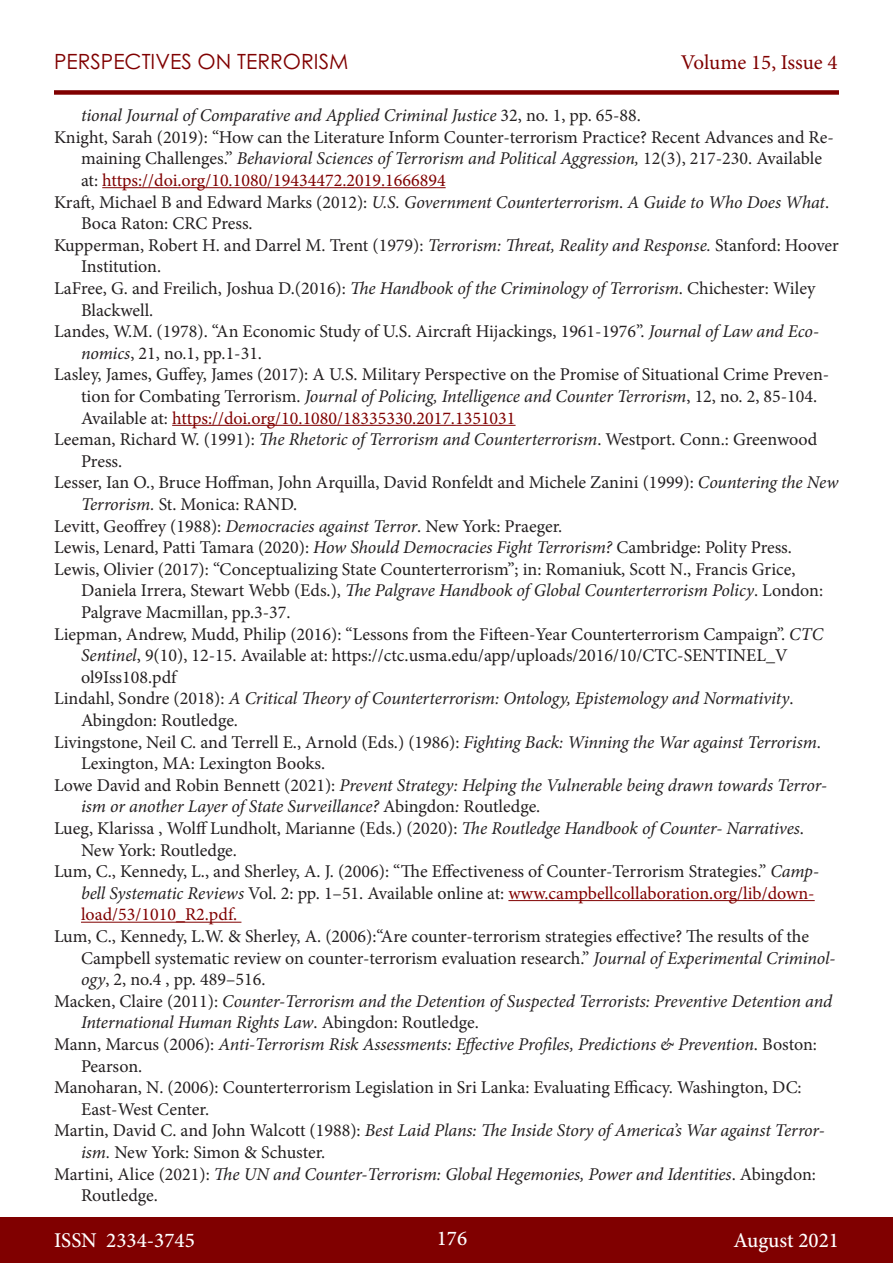
<style>
.page{position:relative;width:893px;height:1263px;background:#fff}
.page>*{position:absolute;margin:0;border:0;box-sizing:border-box;transform-origin:0 0}
.t1{font:500 21px "Minion Pro";color:#fff}
.t2{font:21px "Century Gothic Pro";color:#800000}
.t3{font:21px "Minion Pro";letter-spacing:-.005em;color:#800000}
.Normal__Web{font:18px/21.6px "Minion Pro";color:#231f20}
.Normal__Web-2{font:italic 18px/21.6px "Minion Pro";letter-spacing:-.01em;color:#231f20}
.s1{font-style:normal}
.s2{font-style:italic}
.s3{color:#800000}
</style>
<div class="page">
<div style="left:0;top:1217px;width:893px;height:46px;background:#800000"></div>
<div style="left:54px;top:90px;width:785px;height:5px;background:#800000"></div>
<hr style="left:102px;top:187px;width:344px;height:1px;background:#800000">
<hr style="left:172px;top:425px;width:344px;height:1px;background:#800000">
<hr style="left:508px;top:900px;width:307px;height:1px;background:#800000">
<hr style="left:81px;top:922px;width:160px;height:1px;background:#800000">
<p class="t2" style="left:54px;top:49px;width:296px">PERSPECTIVES ON TERRORISM</p>
<p class="t3" style="left:681px;top:48px;width:158px">Volume 15, Issue 4</p>
<p class="Normal__Web-2" style="left:81px;top:105px;width:561px">tional Journal of Comparative and Applied Criminal Justice <span class="s1">32, no. 1, pp. 65-88.</span></p>
<p class="Normal__Web" style="left:81px;top:126px;width:754px;text-indent:-27px">Knight, Sarah (2019): “How can the Literature Inform Counter-terrorism Practice? Recent Advances and Re&shy;maining Challenges.” <span class="s2">Behavioral Sciences of Terrorism and Political Aggression,</span> 12(3), 217-230. Available at: <span class="s3">https://doi.org/10.1080/19434472.2019.1666894</span></p>
<p class="Normal__Web" style="left:81px;top:191px;width:750px;text-indent:-27px">Kraft, Michael B and Edward Marks (2012): <span class="s2">U.S. Government Counterterrorism</span>. <span class="s2">A Guide to Who Does What</span>.<br>Boca Raton: CRC Press.</p>
<p class="Normal__Web" style="left:81px;top:234px;width:759px;text-indent:-27px">Kupperman, Robert H. and Darrel M. Trent (1979): <span class="s2">Terrorism: Threat, Reality and Response.</span> Stanford: Hoover<br>Institution.</p>
<p class="Normal__Web" style="left:81px;top:277px;width:736px;text-indent:-27px">LaFree, G. and Freilich, Joshua D.(2016): <span class="s2">The Handbook of the Criminology of Terrorism</span>. Chichester: Wiley<br>Blackwell.</p>
<p class="Normal__Web" style="left:81px;top:321px;width:740px;text-indent:-27px">Landes, W.M. (1978). “An Economic Study of U.S. Aircraft Hijackings, 1961-1976”. <span class="s2">Journal of Law and Eco&shy;nomics</span>, 21, no.1, pp.1-31.</p>
<p class="Normal__Web" style="left:81px;top:364px;width:750px;text-indent:-27px">Lasley, James, Guffey, James (2017): A U.S. Military Perspective on the Promise of Situational Crime Preven&shy;tion for Combating Terrorism. <span class="s2">Journal of Policing, Intelligence and Counter Terrorism</span>, 12, no. 2, 85-104.<br>Available at: <span class="s3">https://doi.org/10.1080/18335330.2017.1351031</span></p>
<p class="Normal__Web" style="left:81px;top:429px;width:738px;text-indent:-27px">Leeman, Richard W. (1991): <span class="s2">The Rhetoric of Terrorism and Counterterrorism</span>. Westport. Conn.: Greenwood<br>Press.</p>
<p class="Normal__Web" style="left:81px;top:472px;width:759px;text-indent:-27px">Lesser, Ian O., Bruce Hoffman, John Arquilla, David Ronfeldt and Michele Zanini (1999): <span class="s2">Countering the New<br>Terrorism.</span> St. Monica: RAND.</p>
<p class="Normal__Web" style="left:54px;top:515px;width:510px">Levitt, Geoffrey (1988): <span class="s2">Democracies against Terror</span>. New York: Praeger.</p>
<p class="Normal__Web" style="left:54px;top:537px;width:739px">Lewis, Lenard, Patti Tamara (2020): <span class="s2">How Should Democracies Fight Terrorism?</span> Cambridge: Polity Press.</p>
<p class="Normal__Web" style="left:81px;top:558px;width:744px;text-indent:-27px">Lewis, Olivier (2017): “Conceptualizing State Counterterrorism”; in: Romaniuk, Scott N., Francis Grice,<br>Daniela Irrera, Stewart Webb (Eds.), <span class="s2">The Palgrave Handbook of Global Counterterrorism Policy</span>. London:<br>Palgrave Macmillan, pp.3-37.</p>
<p class="Normal__Web" style="left:81px;top:623px;width:744px;text-indent:-27px">Liepman, Andrew, Mudd, Philip (2016): “Lessons from the Fifteen-Year Counterterrorism Campaign”. <span class="s2">CTC<br>Sentinel</span>, 9(10), 12-15. Available at: https://ctc.usma.edu/app/uploads/2016/10/CTC-SENTINEL_V ol9Iss108.pdf</p>
<p class="Normal__Web-2" style="left:81px;top:688px;width:714px;text-indent:-27px"><span class="s1">Lindahl, Sondre (2018):</span> A Critical Theory of Counterterrorism: Ontology, Epistemology and Normativity<span class="s1">.<br>Abingdon: Routledge.</span></p>
<p class="Normal__Web" style="left:81px;top:731px;width:741px;text-indent:-27px">Livingstone, Neil C. and Terrell E., Arnold (Eds.) (1986): <span class="s2">Fighting Back: Winning the War against Terrorism</span>.<br>Lexington, MA: Lexington Books.</p>
<p class="Normal__Web-2" style="left:81px;top:774px;width:748px;text-indent:-27px"><span class="s1">Lowe David and Robin Bennett (2021):</span> Prevent Strategy: Helping the Vulnerable being drawn towards Terror&shy;ism or another Layer of State Surveillance? <span class="s1">Abingdon</span>: <span class="s1">Routledge.</span></p>
<p class="Normal__Web" style="left:81px;top:817px;width:724px;text-indent:-27px">Lueg, Klarissa , Wolff Lundholt, Marianne (Eds.) (2020): <span class="s2">The Routledge Handbook of Counter- Narratives</span>.<br>New York: Routledge.</p>
<p class="Normal__Web" style="left:81px;top:861px;width:740px;text-indent:-27px">Lum, C., Kennedy, L., and Sherley, A. J. (2006): “The Effectiveness of Counter-Terrorism Strategies.” <span class="s2">Camp&shy;bell Systematic Reviews</span> Vol. 2: pp. 1–51. Available online at: <span class="s3">www.campbellcollaboration.org/lib/down&shy;load/53/1010_R2.pdf.</span></p>
<p class="Normal__Web" style="left:81px;top:925px;width:756px;text-indent:-27px">Lum, C., Kennedy, L.W. &amp; Sherley, A. (2006):“Are counter-terrorism strategies effective? The results of the<br>Campbell systematic review on counter-terrorism evaluation research.” <span class="s2">Journal of Experimental Criminol&shy;ogy</span>, 2, no.4 , pp. 489–516.</p>
<p class="Normal__Web-2" style="left:81px;top:990px;width:753px;text-indent:-27px"><span class="s1">Macken, Claire (2011):</span> Counter-Terrorism and the Detention of Suspected Terrorists: Preventive Detention and<br>International Human Rights Law<span class="s1">. Abingdon: Routledge.</span></p>
<p class="Normal__Web-2" style="left:81px;top:1033px;width:738px;text-indent:-27px"><span class="s1">Mann, Marcus (2006):</span> Anti-Terrorism Risk Assessments: Effective Profiles, Predictions &amp; Prevention<span class="s1">. Boston:<br>Pearson.</span></p>
<p class="Normal__Web" style="left:81px;top:1077px;width:722px;text-indent:-27px">Manoharan, N. (2006): Counterterrorism Legislation in Sri Lanka: Evaluating Efficacy. Washington, DC:<br>East-West Center.</p>
<p class="Normal__Web-2" style="left:81px;top:1120px;width:745px;text-indent:-27px"><span class="s1">Martin, David C. and John Walcott (1988):</span> Best Laid Plans: The Inside Story of America’s War against Terror&shy;ism. <span class="s1">New York: Simon &amp; Schuster.</span></p>
<p class="Normal__Web-2" style="left:81px;top:1163px;width:736px;text-indent:-27px"><span class="s1">Martini, Alice (2021):</span> The UN and Counter-Terrorism: Global Hegemonies, Power and Identities<span class="s1">. Abingdon:<br>Routledge.</span></p>
<p class="t1" style="left:54px;top:1226px;width:142px">ISSN 2334-3745</p>
<p class="t1" style="left:437px;top:1224px;width:32px">176</p>
<p class="t1" style="left:733px;top:1226px;width:107px">August 2021</p>
</div>
